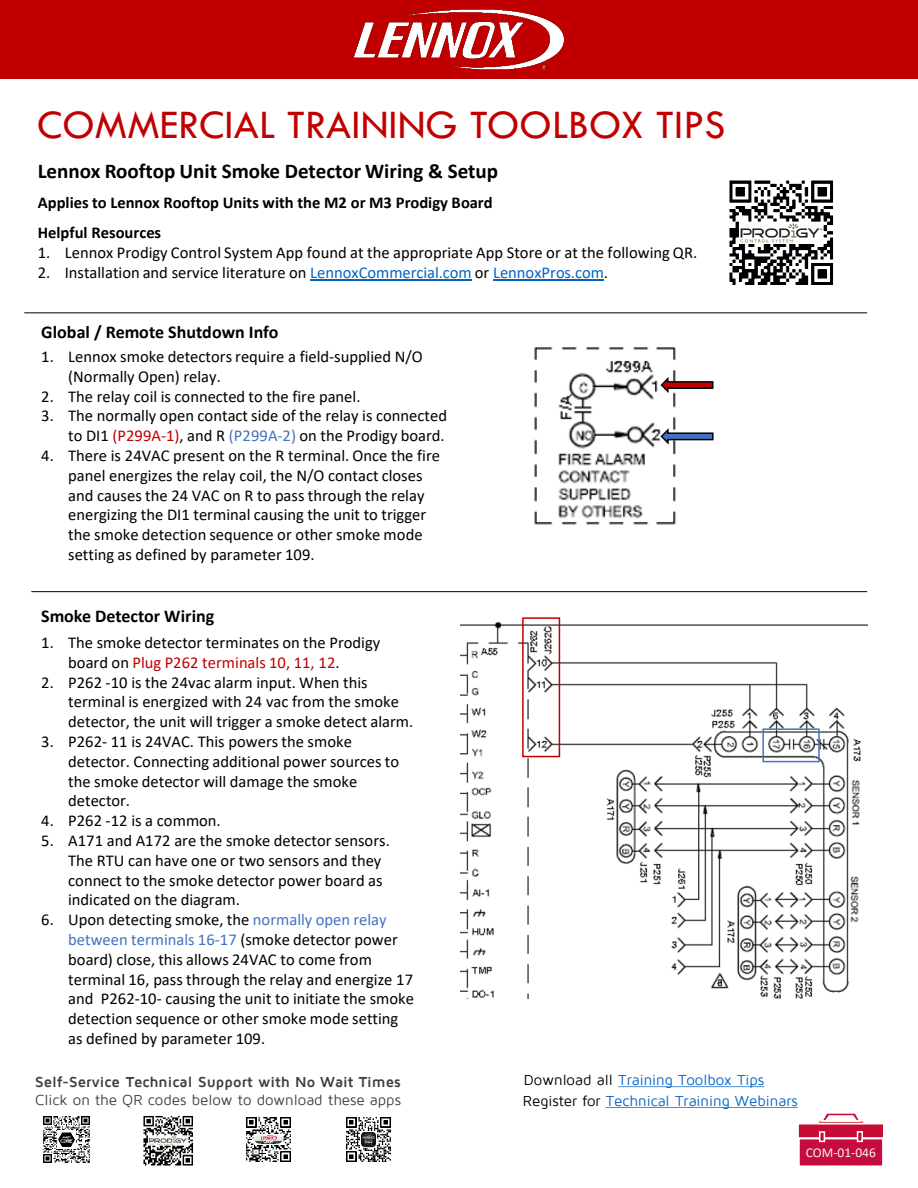
<style>
.page{position:relative;width:918px;height:1188px;background:#fff}
.page>*{position:absolute;margin:0;border:0;box-sizing:border-box;transform-origin:0 0}
.t1{font:42px "Tw Cen";color:#c00000}
.t2{font:700 21px "Calibri";color:#000}
.t3{font:700 18px "Calibri";color:#000}
.t4{font:16.5px/19.8px "Calibri";color:#000}
.t5{font:700 16.5px "Calibri";color:#000}
.t6{font:700 15px/17.9px "Maven Pro";color:#404040}
.t7{font:15px "Maven Pro";color:#0563c1}
.t8{font:13.5px "Calibri";color:#f2f2f2}
.s1{color:#0563c1}
.s2{color:#c00000}
.s3{color:#4472c4}
.s4{font-weight:400}
.s5{color:#000}
</style>
<div class="page">
<div style="left:0;top:0;width:918px;height:78px;background:#c00000"></div>
<img style="left:353px;top:9px;width:211px;height:61px">
<div style="left:798px;top:1138px;width:86px;height:29px;background:#c60c3f;border:2px solid #fff"></div>
<div style="left:797px;top:1123px;width:88px;height:16px;background:#c60c35;border:2px solid #fff"></div>
<svg style="left:819px;top:1131px;width:6px;height:11px"></svg>
<svg style="left:857px;top:1131px;width:6px;height:11px"></svg>
<svg style="left:817px;top:1121px;width:48px;height:3px"></svg>
<svg style="left:820px;top:1113px;width:42px;height:10px"></svg>
<svg style="left:618px;top:1086px;width:146px;height:1px"></svg>
<svg style="left:606px;top:1107px;width:192px;height:1px"></svg>
<hr style="left:310px;top:279px;width:162px;height:1px;background:#0563c1">
<hr style="left:493px;top:279px;width:111px;height:1px;background:#0563c1">
<img style="left:43px;top:1116px;width:47px;height:47px">
<img style="left:346px;top:1117px;width:45px;height:45px">
<img style="left:143px;top:1116px;width:50px;height:50px">
<img style="left:246px;top:1117px;width:45px;height:45px">
<img style="left:460px;top:618px;width:407px;height:381px">
<img style="left:534px;top:347px;width:142px;height:178px">
<hr style="left:31px;top:591px;width:836px;height:1px;background:#000">
<svg style="left:659px;top:375px;width:55px;height:20px"></svg>
<svg style="left:659px;top:426px;width:55px;height:20px"></svg>
<hr style="left:24px;top:312px;width:843px;height:1px;background:#000">
<svg style="left:529px;top:970px;width:41px;height:29px"></svg>
<img style="left:729px;top:180px;width:105px;height:105px">
<div style="left:522px;top:617px;width:38px;height:140px;border:2px solid #c00000"></div>
<div style="left:762px;top:728px;width:58px;height:34px;border:2px solid #4472c4"></div>
<h1 class="t1" style="left:37px;top:100px;width:690px">COMMERCIAL TRAINING TOOLBOX TIPS</h1>
<h2 class="t2" style="left:38px;top:156px;width:462px">Lennox Rooftop Unit Smoke Detector Wiring &amp; Setup</h2>
<p class="t5" style="left:38px;top:191px;width:456px">Applies to Lennox Rooftop Units with the M2 or M3 Prodigy Board</p>
<p class="t5" style="left:38px;top:221px;width:125px">Helpful Resources</p>
<p class="t4" style="left:38px;top:242px;width:661px">1. Lennox Prodigy Control System App found at the appropriate App Store or at the following QR.</p>
<p class="t4" style="left:38px;top:262px;width:572px">2. Installation and service literature on <span class="s1">LennoxCommercial.com</span> or <span class="s1">LennoxPros.com</span>.</p>
<p class="t3" style="left:41px;top:319px;width:239px">Global / Remote Shutdown Info</p>
<p class="t4" style="left:68px;top:346px;width:356px;text-indent:-27px">1. Lennox smoke detectors require a field-supplied N/O (Normally Open) relay.</p>
<p class="t4" style="left:41px;top:386px;width:321px">2. The relay coil is connected to the fire panel.</p>
<p class="t4" style="left:41px;top:406px;width:407px;text-align:right">3. The normally open contact side of the relay is connected to DI1 <span class="s2">(P299A-1)</span>, and R <span class="s3">(P299A-2)</span> on the Prodigy board.</p>
<p class="t4" style="left:68px;top:445px;width:373px;text-indent:-27px">4. There is 24VAC present on the R terminal. Once the fire panel energizes the relay coil, the N/O contact closes and causes the 24 VAC on R to pass through the relay energizing the DI1 terminal causing the unit to trigger the smoke detection sequence or other smoke mode setting as defined by parameter 109.</p>
<p class="t3" style="left:41px;top:603px;width:175px">Smoke Detector Wiring</p>
<p class="t4" style="left:68px;top:632px;width:314px;text-indent:-27px">1. The smoke detector terminates on the Prodigy board on <span class="s2">Plug P262 terminals 10, 11, 12</span>.</p>
<p class="t4" style="left:68px;top:672px;width:347px;text-indent:-27px">2. P262 -10 is the 24vac alarm input. When this terminal is energized with 24 vac from the smoke detector, the unit will trigger a smoke detect alarm.</p>
<p class="t4" style="left:68px;top:731px;width:332px;text-indent:-27px">3. P262- 11 is 24VAC. This powers the smoke detector. Connecting additional power sources to the smoke detector will damage the smoke detector.</p>
<p class="t4" style="left:41px;top:810px;width:181px">4. P262 -12 is a common.</p>
<p class="t4" style="left:68px;top:830px;width:323px;text-indent:-27px">5. A171 and A172 are the smoke detector sensors.<br>The RTU can have one or two sensors and they connect to the smoke detector power board as indicated on the diagram.</p>
<p class="t4" style="left:68px;top:909px;width:347px;text-indent:-27px">6. Upon detecting smoke, the <span class="s3">normally open relay between terminals 16-17</span> (smoke detector power board) close, this allows 24VAC to come from terminal 16, pass through the relay and energize 17 and P262-10- causing the unit to initiate the smoke detection sequence or other smoke mode setting as defined by parameter 109.</p>
<p class="t6" style="left:35px;top:1073px;width:367px">Self-Service Technical Support with No Wait Times<br><span class="s4">Click on the QR codes below to download these apps</span></p>
<p class="t7" style="left:524px;top:1072px;width:242px"><span class="s5">Download all</span> Training Toolbox Tips</p>
<p class="t7" style="left:523px;top:1093px;width:277px"><span class="s5">Register for</span> Technical Training Webinars</p>
<p class="t8" style="left:806px;top:1143px;width:72px">COM-01-046</p>
</div>
